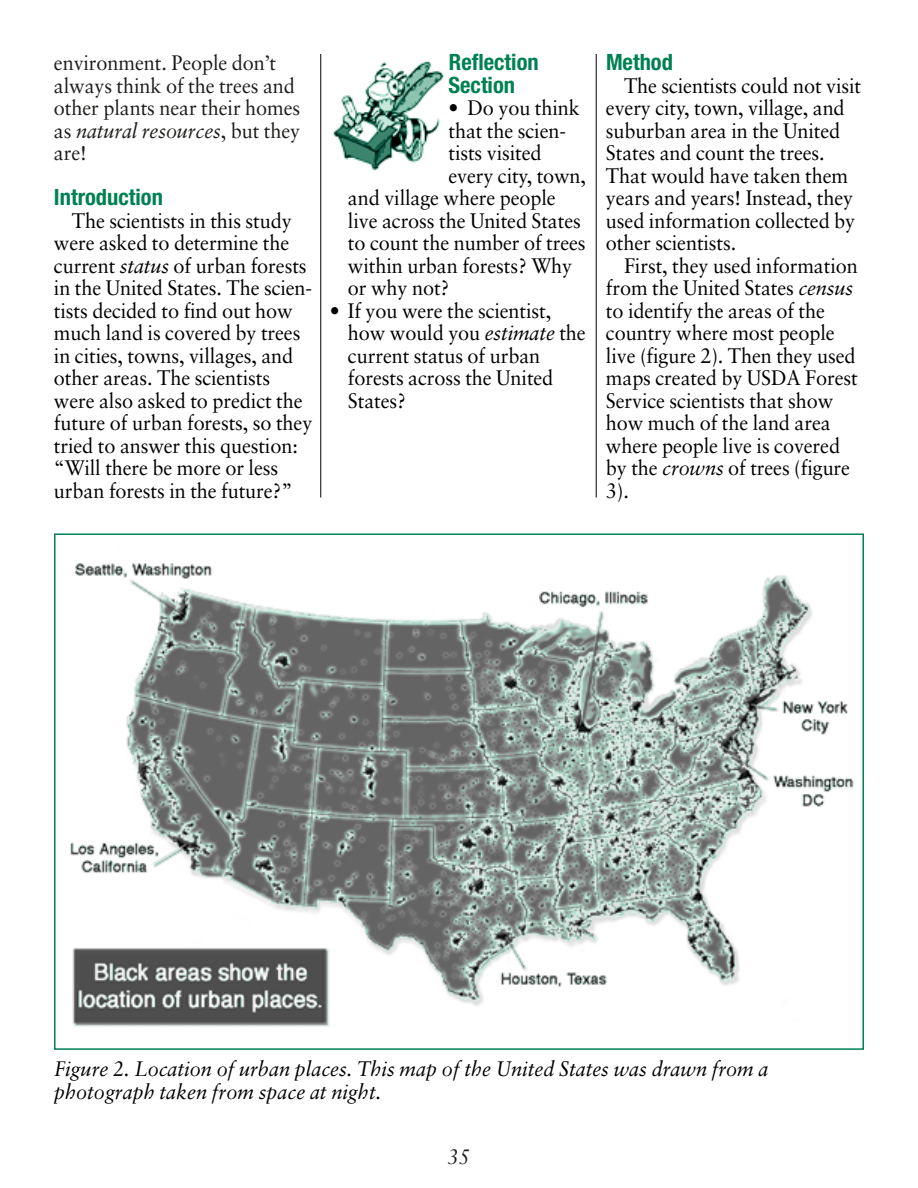
<style>
.page{position:relative;width:918px;height:1188px;background:#fff}
.page>*{position:absolute;margin:0;border:0;box-sizing:border-box;transform-origin:0 0}
.t1{font:700 condensed 22.5px/22.5px "Helvetica Neue";color:#008153}
.t2{font:21px/22.5px "Sabon";letter-spacing:-.005em;color:#000;scale:.95 1}
.t3{font:21px/22.5px "Sabon";letter-spacing:-.005em;color:#1c1c1a;scale:.95 1}
.t4{font:italic 21px/22.5px "Sabon";color:#000;scale:.95 1}
.t5{font:italic 21px "Sabon";color:#1c1c1a;scale:.95 1}
.s1{font-style:italic}
</style>
<div class="page">
<img style="left:333px;top:60px;width:111px;height:111px">
<img style="left:70px;top:563px;width:784px;height:464px">
<hr style="left:321px;top:54px;width:1px;height:443px;background:#000">
<hr style="left:596px;top:54px;width:1px;height:443px;background:#000">
<p class="t3" style="left:54px;top:53px;width:261px">environment. People don’t always think of the trees and other plants near their homes as <span class="s1">natural resources</span>, but they are!</p>
<p class="t1" style="left:54px;top:188px;width:111px">Introduction</p>
<p class="t2" style="left:54px;top:211px;width:273px;text-indent:18px">The scientists in this study were asked to determine the current <span class="s1">status</span> of urban forests in the United States. The scien&shy;tists decided to find out how much land is covered by trees in cities, towns, villages, and other areas. The scientists were also asked to predict the future of urban forests, so they tried to answer this question: “Will there be more or less urban forests in the future?”</p>
<p class="t1" style="left:448px;top:53px;width:92px">Reflection<br>Section</p>
<p class="t2" style="left:448px;top:98px;width:140px">• Do you think</p>
<p class="t2" style="left:448px;top:121px;width:125px">that the scien-</p>
<p class="t2" style="left:448px;top:143px;width:100px">tists visited</p>
<p class="t2" style="left:448px;top:166px;width:146px">every city, town,</p>
<p class="t2" style="left:348px;top:188px;width:220px">and village where people</p>
<p class="t2" style="left:348px;top:211px;width:247px">live across the United States</p>
<p class="t2" style="left:348px;top:233px;width:252px">to count the number of trees</p>
<p class="t2" style="left:348px;top:256px;width:238px">within urban forests? Why</p>
<p class="t2" style="left:348px;top:278px;width:108px">or why not?</p>
<p class="t2" style="left:348px;top:301px;width:252px;text-indent:-18px">• If you were the scientist, how would you <span class="s1">estimate</span> the current status of urban forests across the United<br>States?</p>
<p class="t1" style="left:606px;top:53px;width:69px">Method</p>
<p class="t2" style="left:606px;top:76px;width:270px;text-indent:18px">The scientists could not visit every city, town, village, and suburban area in the United<br>States and count the trees.<br>That would have taken them years and years! Instead, they used information collected by other scientists.</p>
<p class="t2" style="left:606px;top:256px;width:267px;text-indent:18px">First, they used information from the United States <span class="s1">census </span>to identify the areas of the country where most people live (figure 2). Then they used maps created by USDA Forest<br>Service scientists that show how much of the land area where people live is covered by the <span class="s1">crowns</span> of trees (figure<br>3).</p>
<p class="t4" style="left:54px;top:1060px;width:754px">Figure 2. Location of urban places. This map of the United States was drawn from a photograph taken from space at night.</p>
<p class="t5" style="left:448px;top:1147px;width:25px">35</p>
</div>
